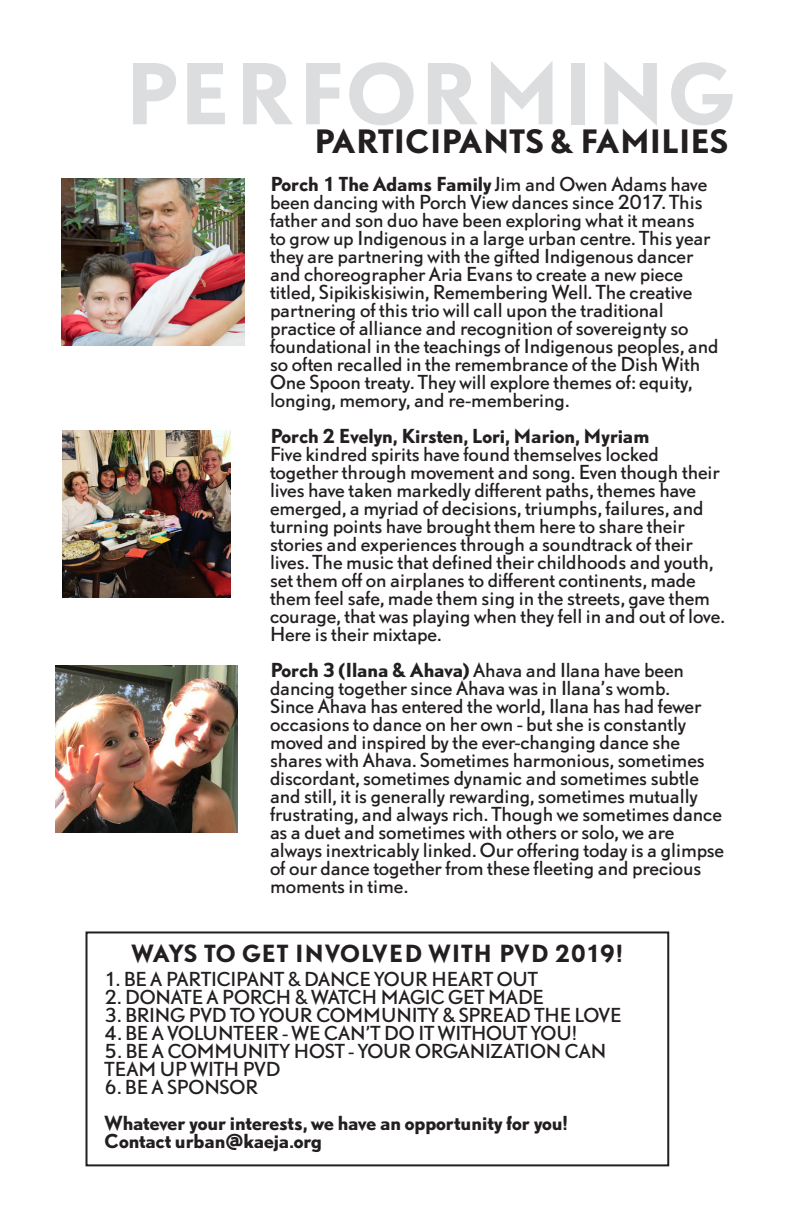
<style>
.page{position:relative;width:792px;height:1224px;background:#fff}
.page>*{position:absolute;margin:0;border:0;box-sizing:border-box;transform-origin:0 0}
.SubHead{font:700 78px "DTL Nobel T";letter-spacing:.02em;color:#dcdddf}
.t1{font:700 30px "DTL Nobel T";letter-spacing:-.035em;color:#231f20}
.t2{font:700 22px "DTL Nobel T";letter-spacing:.015em;color:#231f20}
.Body{font:18px/18px "DTL Nobel T";letter-spacing:-.005em;color:#231f20}
.Body-2{font:700 18px "DTL Nobel T";letter-spacing:-.005em;color:#231f20}
.s1{font-weight:700}
</style>
<div class="page">
<img style="left:55px;top:665px;width:183px;height:167px">
<img style="left:62px;top:178px;width:183px;height:167px">
<img style="left:63px;top:431px;width:167px;height:167px">
<div style="left:86px;top:931px;width:583px;height:235px;border:2px solid #231f20"></div>
<p class="SubHead" style="left:123px;top:40px;width:613px">PERFORMING</p>
<p class="t1" style="left:314px;top:120px;width:416px">PARTICIPANTS &amp; FAMILIES</p>
<p class="Body" style="left:270px;top:175px;width:450px"><span class="s1">Porch 1 The Adams Family</span> Jim and Owen Adams have been dancing with Porch View dances since 2017. This father and son duo have been exploring what it means<br>to grow up Indigenous in a large urban centre. This year they are partnering with the gifted Indigenous dancer and choreographer Aria Evans to create a new piece titled, Sipikiskisiwin, Remembering Well. The creative partnering of this trio will call upon the traditional practice of alliance and recognition of sovereignty so foundational in the teachings of Indigenous peoples, and so often recalled in the remembrance of the Dish With One Spoon treaty. They will explore themes of: equity, longing, memory, and re-membering.</p>
<p class="Body" style="left:270px;top:427px;width:456px"><span class="s1">Porch 2 Evelyn, Kirsten, Lori, Marion, Myriam<br></span>Five kindred spirits have found themselves locked together through movement and song. Even though their lives have taken markedly different paths, themes have emerged, a myriad of decisions, triumphs, failures, and turning points have brought them here to share their stories and experiences through a soundtrack of their lives. The music that defined their childhoods and youth, set them off on airplanes to different continents, made them feel safe, made them sing in the streets, gave them courage, that was playing when they fell in and out of love.<br>Here is their mixtape.</p>
<p class="Body" style="left:270px;top:661px;width:456px"><span class="s1">Porch 3 (Ilana &amp; Ahava)</span> Ahava and Ilana have been dancing together since Ahava was in Ilana’s womb.<br>Since Ahava has entered the world, Ilana has had fewer occasions to dance on her own - but she is constantly moved and inspired by the ever-changing dance she shares with Ahava. Sometimes harmonious, sometimes discordant, sometimes dynamic and sometimes subtle and still, it is generally rewarding, sometimes mutually frustrating, and always rich. Though we sometimes dance as a duet and sometimes with others or solo, we are always inextricably linked. Our offering today is a glimpse of our dance together from these fleeting and precious moments in time.</p>
<p class="t2" style="left:131px;top:938px;width:493px">WAYS TO GET INVOLVED WITH PVD 2019!</p>
<p class="Body" style="left:105px;top:969px;width:435px">1. BE A PARTICIPANT &amp; DANCE YOUR HEART OUT</p>
<p class="Body" style="left:105px;top:987px;width:441px">2. DONATE A PORCH &amp; WATCH MAGIC GET MADE</p>
<p class="Body" style="left:105px;top:1005px;width:518px">3. BRING PVD TO YOUR COMMUNITY &amp; SPREAD THE LOVE</p>
<p class="Body" style="left:105px;top:1023px;width:474px">4. BE A VOLUNTEER - WE CAN’T DO IT WITHOUT YOU!</p>
<p class="Body" style="left:105px;top:1041px;width:503px">5. BE A COMMUNITY HOST - YOUR ORGANIZATION CAN<br>TEAM UP WITH PVD</p>
<p class="Body" style="left:105px;top:1077px;width:155px">6. BE A SPONSOR</p>
<p class="Body-2" style="left:105px;top:1111px;width:465px">Whatever your interests, we have an opportunity for you!</p>
<p class="Body-2" style="left:105px;top:1129px;width:219px">Contact urban@kaeja.org</p>
</div>
